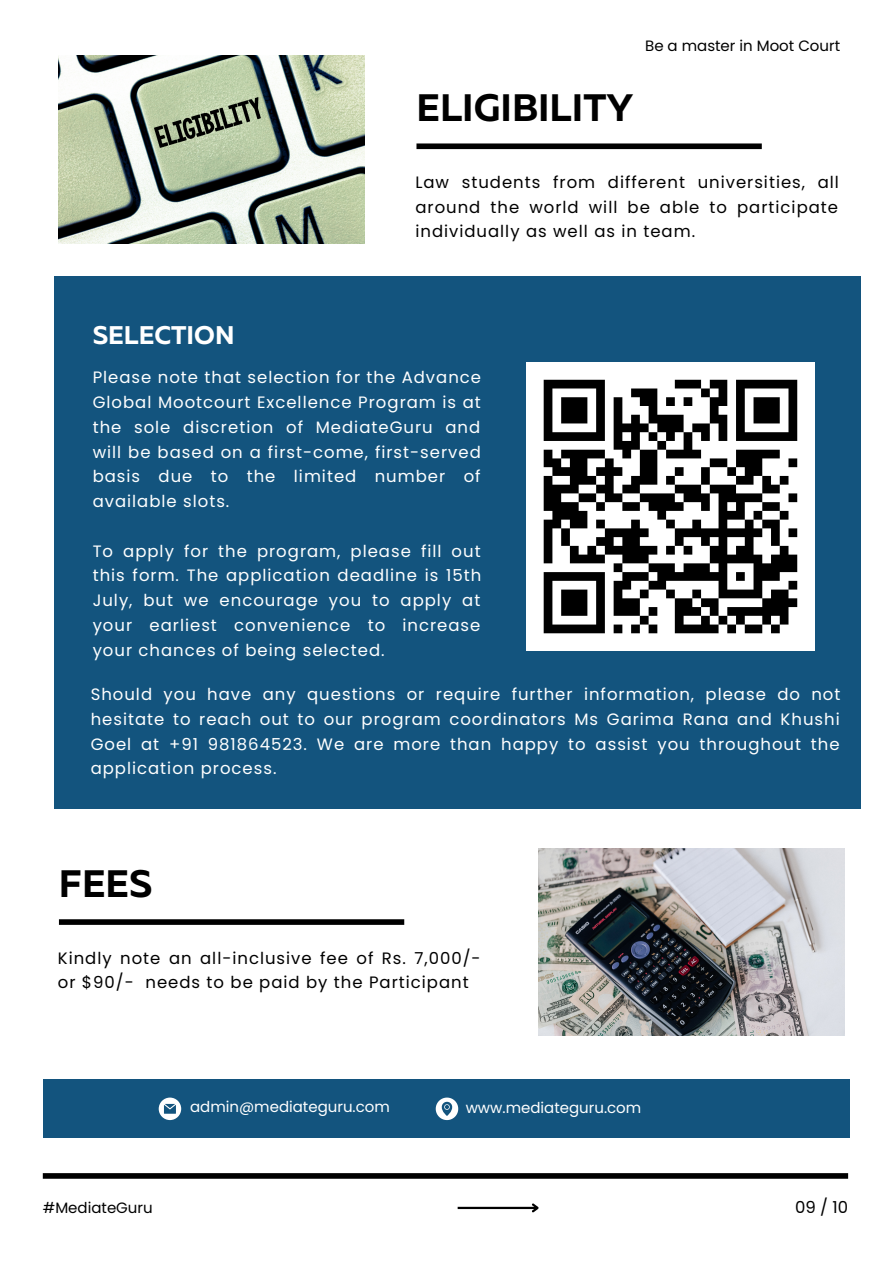
<style>
.page{position:relative;width:893px;height:1264px;background:#fff}
.page>*{position:absolute;margin:0;border:0;box-sizing:border-box;transform-origin:0 0}
.t1{font:700 38.1px "Muller";color:#000}
.t2{font:700 25.5px "Muller";color:#fff}
.t3{font:16.5px/24.8px "Poppins";letter-spacing:.06em;color:#fff;text-align:justify}
.t4{font:16.5px/24.8px "Poppins";letter-spacing:.06em;color:#000;text-align:justify}
.t5{font:15px "Poppins";color:#fff}
.t6{font:15px "Poppins";color:#000}
</style>
<div class="page">
<div style="left:54px;top:276px;width:806px;height:532px;background:#13547e"></div>
<div style="left:43px;top:1079px;width:806px;height:58px;background:#13547e"></div>
<div style="left:416px;top:143px;width:345px;height:6px;background:#000"></div>
<div style="left:43px;top:1173px;width:805px;height:5px;background:#000"></div>
<hr style="left:457px;top:1206px;width:80px;height:2px;background:#000">
<svg style="left:529px;top:1203px;width:10px;height:10px"></svg>
<svg style="left:159px;top:1097px;width:22px;height:23px"></svg>
<svg style="left:435px;top:1097px;width:23px;height:23px"></svg>
<img style="left:59px;top:55px;width:306px;height:188px">
<div style="left:526px;top:362px;width:288px;height:288px;background:#fff"></div>
<svg style="left:543px;top:379px;width:255px;height:255px"></svg>
<div style="left:59px;top:919px;width:345px;height:5px;background:#000"></div>
<img style="left:538px;top:848px;width:306px;height:187px">
<p class="t6" style="left:645px;top:35px;width:196px">Be a master in Moot Court</p>
<p class="t1" style="left:416px;top:92px;width:218px">ELIGIBILITY</p>
<p class="t2" style="left:93px;top:324px;width:143px">SELECTION</p>
<p class="t4" style="left:415px;top:170px;width:425px">Law students from different universities, all around the world will be able to participate individually as well as in team.</p>
<p class="t3" style="left:93px;top:365px;width:390px">Please note that selection for the Advance Global Mootcourt Excellence Program is at the sole discretion of MediateGuru and will be based on a first-come, first-served basis due to the limited number of available slots.</p>
<p class="t3" style="left:93px;top:538px;width:390px">To apply for the program, please fill out this form. The application deadline is 15th July, but we encourage you to apply at your earliest convenience to increase your chances of being selected.</p>
<p class="t3" style="left:91px;top:682px;width:751px">Should you have any questions or require further information, please do not hesitate to reach out to our program coordinators Ms Garima Rana and Khushi Goel at +91 981864523. We are more than happy to assist you throughout the application process.</p>
<p class="t1" style="left:59px;top:868px;width:95px">FEES</p>
<p class="t4" style="left:58px;top:945px;width:424px">Kindly note an all-inclusive fee of Rs. 7,000/- or $90/- needs to be paid by the Participant</p>
<p class="t5" style="left:190px;top:1096px;width:201px">admin@mediateguru.com</p>
<p class="t5" style="left:465px;top:1097px;width:177px">www.mediateguru.com</p>
<p class="t6" style="left:43px;top:1196px;width:111px">#MediateGuru</p>
<p class="t4" style="left:795px;top:1194px;width:54px">09 / 10</p>
</div>
